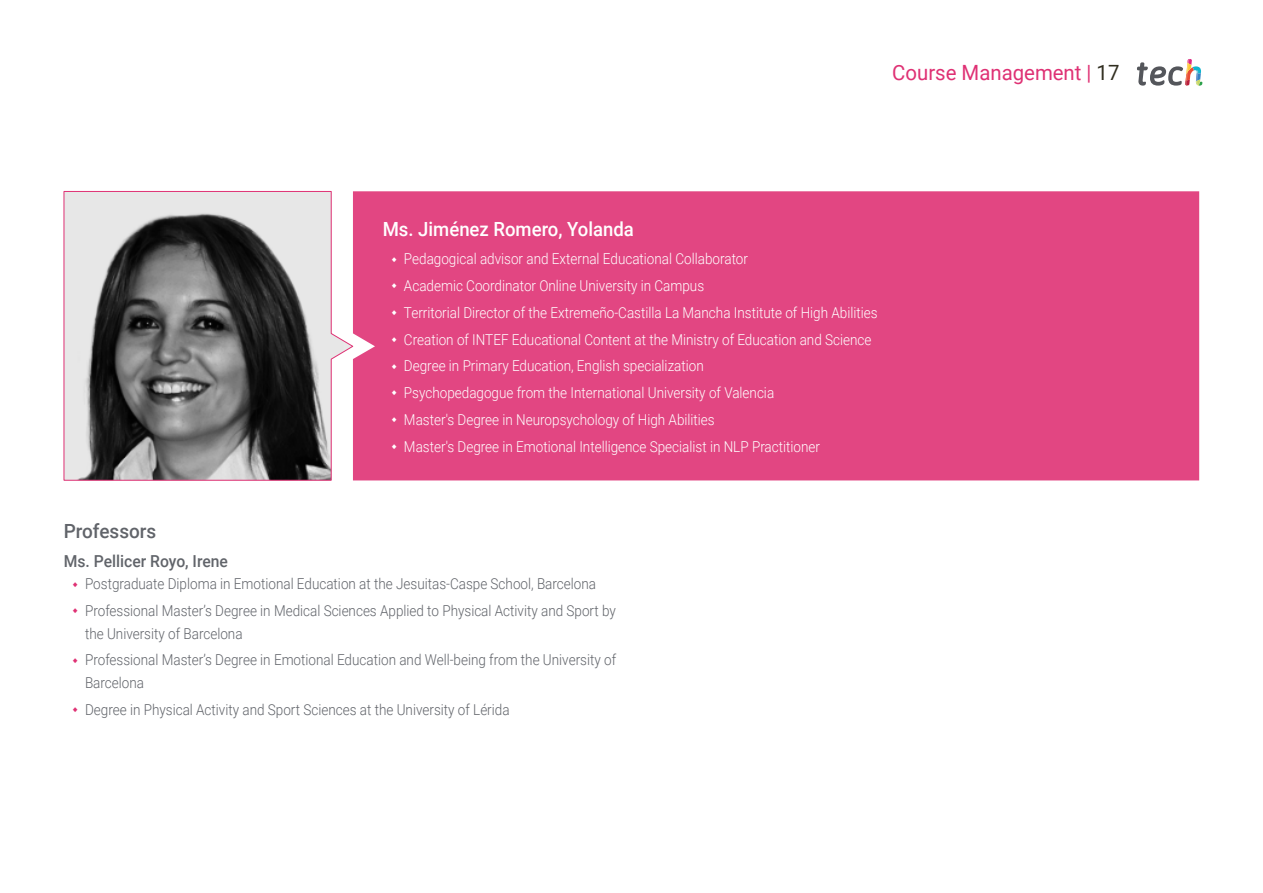
<style>
.page{position:relative;width:1263px;height:893px;background:#fff}
.page>*{position:absolute;margin:0;border:0;box-sizing:border-box;transform-origin:0 0}
.t1{font:21px "Roboto";color:#df3174}
.t2{font:500 19.5px "Roboto";color:#fff;scale:.95 1}
.t3{font:500 19.5px "Roboto";color:#61646a}
.t4{font:500 16.5px "Roboto";color:#61646a;scale:.95 1}
.t5{font:300 15px/26.7px "Roboto";color:#fff;scale:.9 1}
.t6{font:300 15px/26.7px "Roboto";color:#61646a;scale:.9 1}
.s1{color:#312e20}
</style>
<div class="page">
<div style="left:353px;top:191px;width:846px;height:289px;background:#e24682"></div>
<svg style="left:64px;top:191px;width:289px;height:290px;background:#868485"></svg>
<svg style="left:1137px;top:59px;width:65px;height:27px"></svg>
<svg style="left:392px;top:257px;width:5px;height:5px"></svg>
<svg style="left:392px;top:284px;width:5px;height:5px"></svg>
<svg style="left:392px;top:310px;width:5px;height:5px"></svg>
<svg style="left:392px;top:337px;width:5px;height:5px"></svg>
<svg style="left:392px;top:364px;width:5px;height:5px"></svg>
<svg style="left:392px;top:391px;width:5px;height:5px"></svg>
<svg style="left:392px;top:417px;width:5px;height:5px"></svg>
<svg style="left:392px;top:444px;width:5px;height:5px"></svg>
<h1 class="t1" style="left:892px;top:57px;width:229px">Course Management | <span class="s1">17</span></h1>
<h2 class="t2" style="left:383px;top:215px;width:266px">Ms. Jiménez Romero, Yolanda</h2>
<p class="t5" style="left:404px;top:245px;width:528px">Pedagogical advisor and External Educational Collaborator<br>Academic Coordinator Online University in Campus<br>Territorial Director of the Extremeño-Castilla La Mancha Institute of High Abilities Creation of INTEF Educational Content at the Ministry of Education and Science Degree in Primary Education, English specialization<br>Psychopedagogue from the International University of Valencia<br>Master's Degree in Neuropsychology of High Abilities<br>Master's Degree in Emotional Intelligence Specialist in NLP Practitioner</p>
<h2 class="t3" style="left:64px;top:517px;width:94px">Professors</h2>
<p class="t4" style="left:64px;top:550px;width:174px">Ms. Pellicer Royo, Irene</p>
<p class="t6" style="left:85px;top:570px;width:591px">Postgraduate Diploma in Emotional Education at the Jesuitas-Caspe School, Barcelona<br>Professional Master’s Degree in Medical Sciences Applied to Physical Activity and Sport by</p>
<p class="t6" style="left:85px;top:619px;width:592px">the University of Barcelona<br>Professional Master’s Degree in Emotional Education and Well-being from the University of</p>
<p class="t6" style="left:85px;top:669px;width:473px">Barcelona<br>Degree in Physical Activity and Sport Sciences at the University of Lérida</p>
</div>
